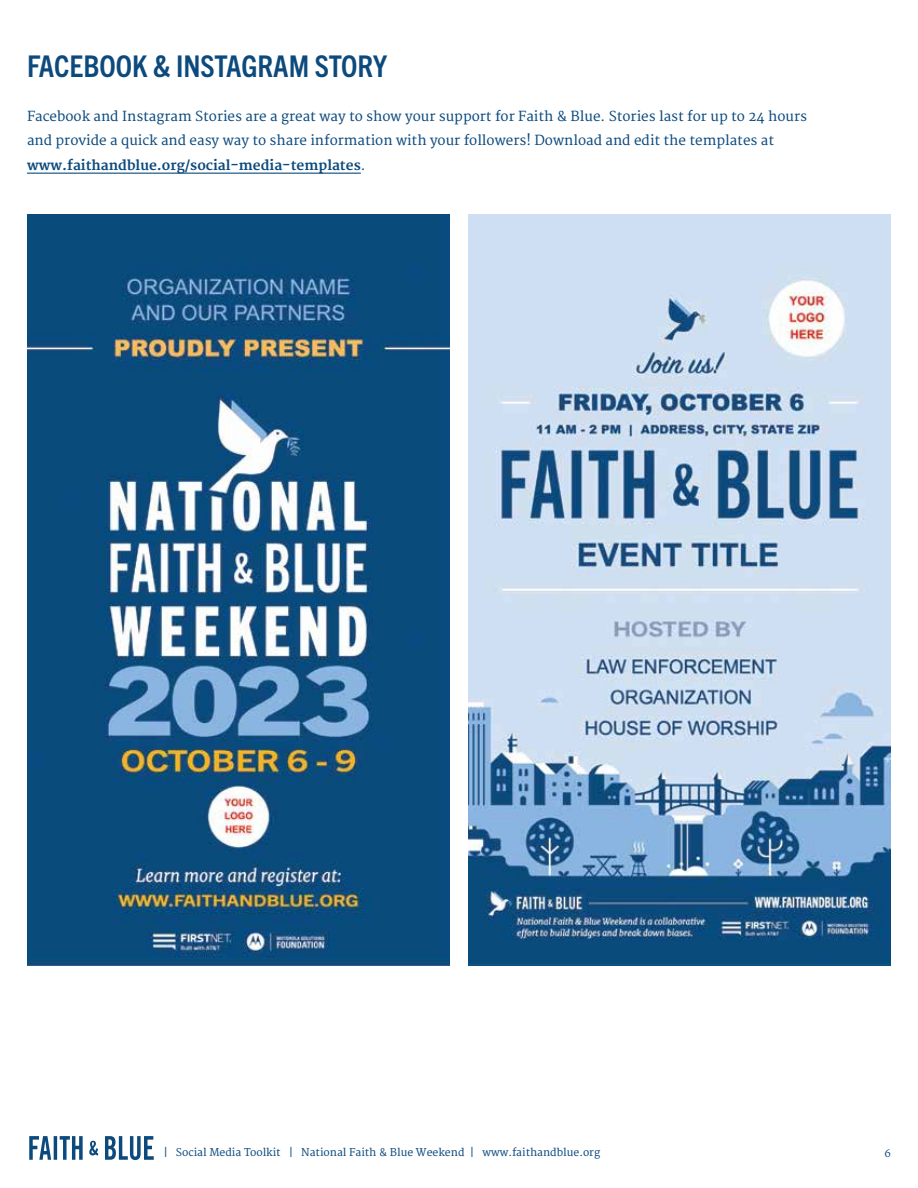
<style>
.page{position:relative;width:918px;height:1188px;background:#fff}
.page>*{position:absolute;margin:0;border:0;box-sizing:border-box;transform-origin:0 0}
.t1{font:700 condensed 30px "Trade Gothic Next LT Pro";color:#0c4a7d}
.t2{font:13.5px/24.8px "Merriweather";color:#0c4a7d}
.t3{font:10.5px "Merriweather";color:#0c4a7d}
.s1{font-weight:700}
</style>
<div class="page">
<svg style="left:29px;top:1136px;width:125px;height:24px"></svg>
<hr style="left:27px;top:173px;width:334px;height:1px;background:#0c4a7d">
<img style="left:27px;top:214px;width:423px;height:752px">
<img style="left:468px;top:214px;width:423px;height:752px">
<h1 class="t1" style="left:27px;top:46px;width:362px">FACEBOOK &amp; INSTAGRAM STORY</h1>
<p class="t2" style="left:27px;top:104px;width:782px">Facebook and Instagram Stories are a great way to show your support for Faith &amp; Blue. Stories last for up to 24 hours and provide a quick and easy way to share information with your followers! Download and edit the templates at <span class="s1">www.faithandblue.org/social-media-templates</span>.</p>
<p class="t3" style="left:163px;top:1146px;width:438px">| Social Media Toolkit | National Faith &amp; Blue Weekend | www.faithandblue.org</p>
<p class="t3" style="left:885px;top:1147px;width:8px">6</p>
</div>
